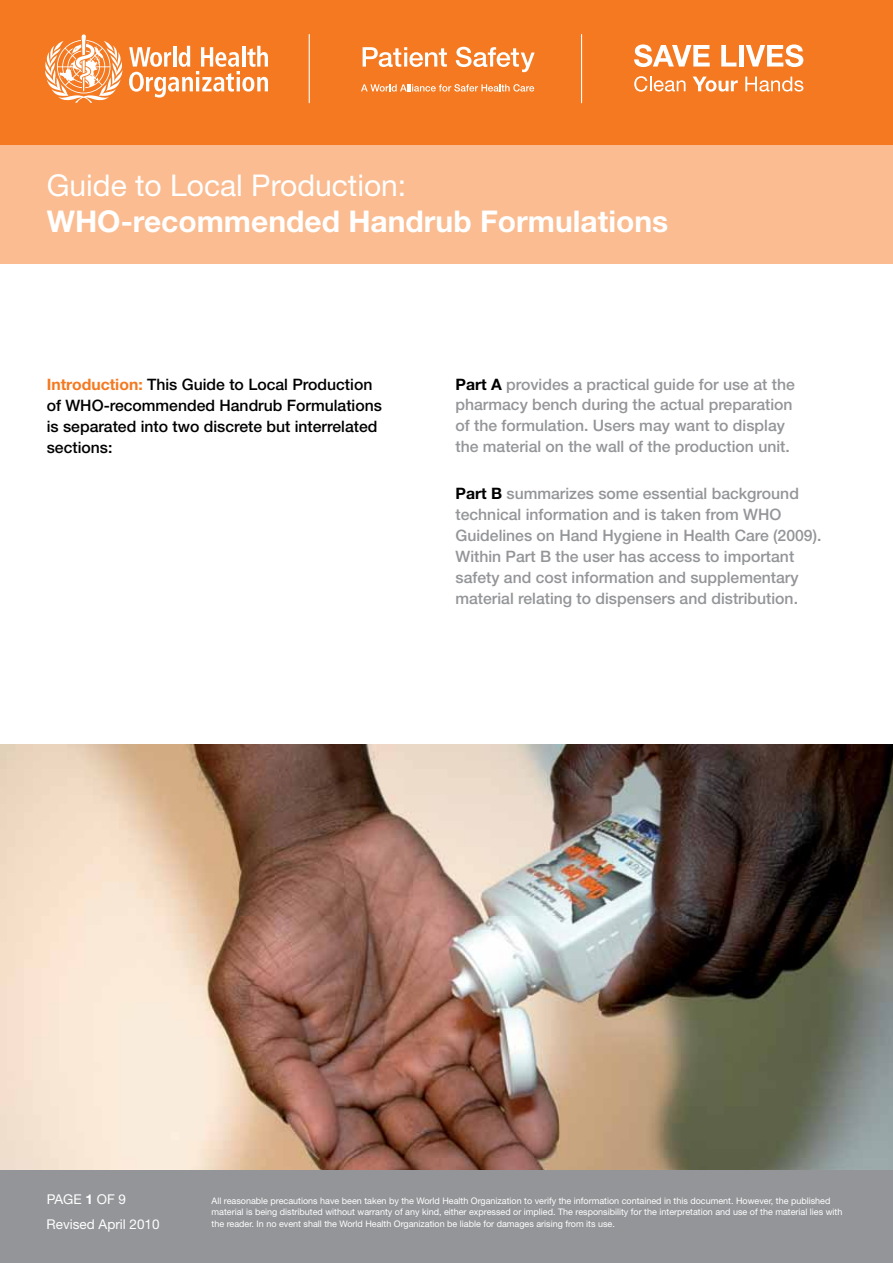
<style>
.page{position:relative;width:893px;height:1263px;background:#fff}
.page>*{position:absolute;margin:0;border:0;box-sizing:border-box;transform-origin:0 0}
.t1{font:700 30px "Helvetica Neue";color:#fff}
.t2{font:30px "Helvetica Neue";color:#fff}
.t3{font:500 15.75px/21px "Helvetica Neue";color:#939598}
.t4{font:500 15.75px/21px "Helvetica Neue";color:#000}
.t5{font:13.5px/24.6px "Helvetica Neue";color:#fff}
.t6{font:9px/11.2px "Helvetica Neue";color:#fff}
.s1{font-weight:700;color:#f47920}
.s2{font-weight:700;color:#000}
.s3{font-weight:700}
</style>
<div class="page">
<div style="left:0;top:1169px;width:893px;height:94px;background:#939598"></div>
<div style="left:0;top:0;width:893px;height:264px;background:#fabc90"></div>
<div style="left:0;top:0;width:893px;height:145px;background:#f47920"></div>
<svg style="left:45px;top:34px;width:223px;height:69px"></svg>
<hr style="left:309px;top:34px;width:1px;height:69px;background:#fff">
<hr style="left:581px;top:34px;width:1px;height:69px;background:#fff">
<svg style="left:363px;top:47px;width:84px;height:20px"></svg>
<svg style="left:456px;top:47px;width:79px;height:25px"></svg>
<svg style="left:361px;top:84px;width:173px;height:8px"></svg>
<svg style="left:634px;top:76px;width:51px;height:16px"></svg>
<svg style="left:693px;top:77px;width:45px;height:15px"></svg>
<svg style="left:745px;top:77px;width:58px;height:15px"></svg>
<svg style="left:634px;top:44px;width:76px;height:23px"></svg>
<svg style="left:721px;top:45px;width:15px;height:22px"></svg>
<div style="left:739px;top:45px;width:5px;height:22px;background:#fff"></div>
<svg style="left:746px;top:44px;width:57px;height:23px"></svg>
<img style="left:0;top:745px;width:893px;height:425px">
<h1 class="t2" style="left:47px;top:167px;width:361px">Guide to Local Production:</h1>
<h1 class="t1" style="left:47px;top:203px;width:623px">WHO-recommended Handrub Formulations</h1>
<p class="t4" style="left:47px;top:373px;width:337px"><span class="s1">Introduction:</span> This Guide to Local Production of WHO-recommended Handrub Formulations is separated into two discrete but interrelated sections:</p>
<p class="t3" style="left:455px;top:373px;width:341px"><span class="s2">Part A</span> provides a practical guide for use at the pharmacy bench during the actual preparation of the formulation. Users may want to display the material on the wall of the production unit.</p>
<p class="t3" style="left:455px;top:483px;width:367px"><span class="s2">Part B</span> summarizes some essential background technical information and is taken from WHO Guidelines on Hand Hygiene in Health Care (2009).<br>Within Part B the user has access to important safety and cost information and supplementary material relating to dispensers and distribution.</p>
<p class="t5" style="left:47px;top:1187px;width:115px">PAGE <span class="s3">1</span> OF 9<br>Revised April 2010</p>
<p class="t6" style="left:212px;top:1195px;width:632px">All reasonable precautions have been taken by the World Health Organization to verify the information contained in this document. However, the published material is being distributed without warranty of any kind, either expressed or implied. The responsibility for the interpretation and use of the material lies with the reader. In no event shall the World Health Organization be liable for damages arising from its use.</p>
</div>
